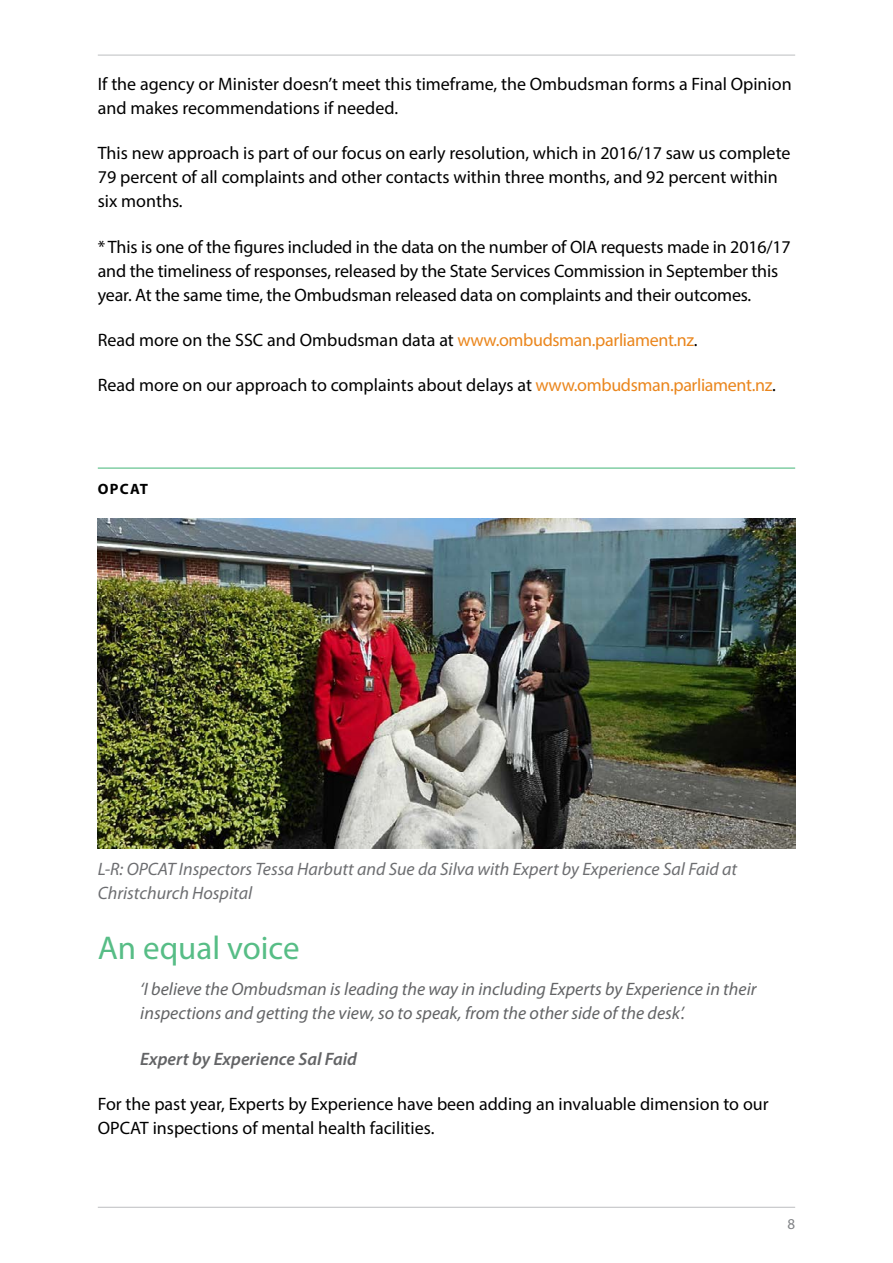
<style>
.page{position:relative;width:893px;height:1263px;background:#fff}
.page>*{position:absolute;margin:0;border:0;box-sizing:border-box;transform-origin:0 0}
.Headings{font:33px "Myriad Pro";color:#57bd86}
.Text{font:18px/24px "Myriad Pro";color:#000}
.t1{font:italic 18px/24px "Myriad Pro";color:#636466}
.Image_caption{font:italic 18px/24px "Myriad Pro";color:#6d6e71}
.Quote_name{font:italic 600 18px "Myriad Pro";color:#636466}
.LABEL_-_LINE_ABOVE{font:700 15px "Myriad Pro";letter-spacing:.08em;color:#000}
.t2{font:15px "Myriad Pro";color:#808285}
.s1{color:#ea861d}
</style>
<div class="page">
<hr style="left:98px;top:1207px;width:697px;height:1px;background:#bcbec0">
<hr style="left:98px;top:55px;width:697px;height:1px;background:#bcbec0">
<hr style="left:98px;top:467px;width:697px;height:2px;background:#57bd86">
<img style="left:98px;top:518px;width:697px;height:331px">
<p class="Text" style="left:98px;top:72px;width:695px">If the agency or Minister doesn’t meet this timeframe, the Ombudsman forms a Final Opinion and makes recommendations if needed.</p>
<p class="Text" style="left:98px;top:141px;width:694px">This new approach is part of our focus on early resolution, which in 2016/17 saw us complete<br>79 percent of all complaints and other contacts within three months, and 92 percent within six months.</p>
<p class="Text" style="left:98px;top:234px;width:694px">* This is one of the figures included in the data on the number of OIA requests made in 2016/17 and the timeliness of responses, released by the State Services Commission in September this year. At the same time, the Ombudsman released data on complaints and their outcomes.</p>
<p class="Text" style="left:98px;top:327px;width:601px">Read more on the SSC and Ombudsman data at <span class="s1">www.ombudsman.parliament.nz</span>.</p>
<p class="Text" style="left:98px;top:373px;width:679px">Read more on our approach to complaints about delays at <span class="s1">www.ombudsman.parliament.nz</span>.</p>
<p class="LABEL_-_LINE_ABOVE" style="left:98px;top:479px;width:52px">OPCAT</p>
<p class="Image_caption" style="left:98px;top:857px;width:641px">L-R: OPCAT Inspectors Tessa Harbutt and Sue da Silva with Expert by Experience Sal Faid at<br>Christchurch Hospital</p>
<p class="Headings" style="left:98px;top:927px;width:203px">An equal voice</p>
<p class="t1" style="left:140px;top:977px;width:618px">‘I believe the Ombudsman is leading the way in including Experts by Experience in their inspections and getting the view, so to speak, from the other side of the desk’.</p>
<p class="Quote_name" style="left:140px;top:1047px;width:218px">Expert by Experience Sal Faid</p>
<p class="Text" style="left:98px;top:1091px;width:672px">For the past year, Experts by Experience have been adding an invaluable dimension to our<br>OPCAT inspections of mental health facilities.</p>
<p class="t2" style="left:787px;top:1215px;width:9px">8</p>
</div>
